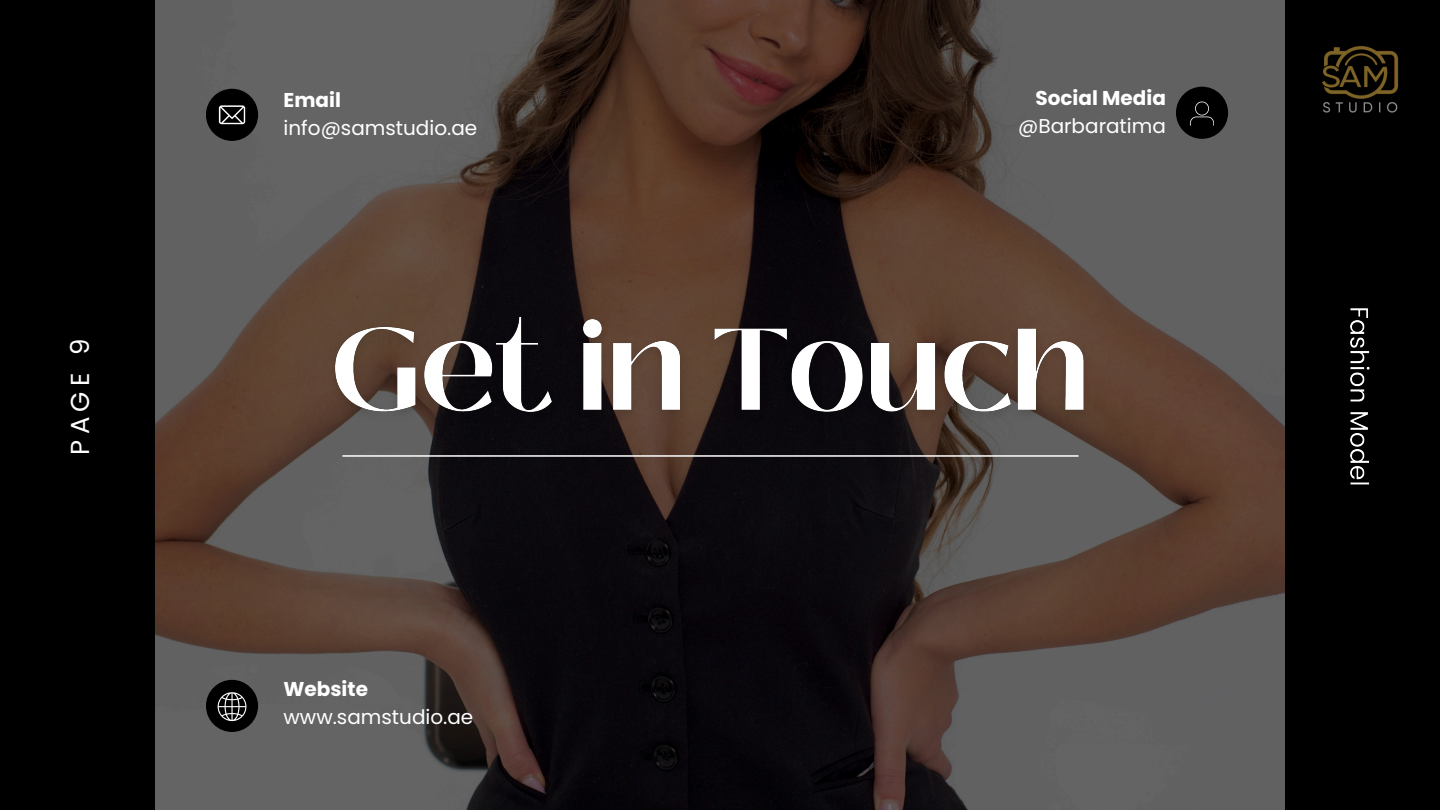
<style>
.page{position:relative;width:1440px;height:810px;background:#000}
.page>*{position:absolute;margin:0;border:0;box-sizing:border-box;transform-origin:0 0}
.t1{font:26px "Poppins";color:#fff}
.t2{font:20px "Poppins";color:#fff}
.t3{font:700 20px "Poppins";color:#fff}
</style>
<div class="page">
<img style="left:155px;top:0;width:1130px;height:810px">
<div style="left:206px;top:89px;width:52px;height:52px;background:#000;border-radius:50%"></div>
<svg style="left:219px;top:105px;width:26px;height:19px"></svg>
<div style="left:206px;top:680px;width:52px;height:52px;background:#000;border-radius:50%"></div>
<svg style="left:217px;top:692px;width:30px;height:30px"></svg>
<div style="left:1176px;top:87px;width:52px;height:52px;background:#000;border-radius:50%"></div>
<svg style="left:1190px;top:102px;width:24px;height:24px"></svg>
<img style="left:322px;top:283px;width:777px;height:175px">
<img style="left:1350px;top:308px;width:20px;height:177px">
<img style="left:1252px;top:0;width:147px;height:191px">
<p class="t1" style="left:62px;top:455px;width:117px;rotate:-90deg">PAGE 9</p>
<h2 class="t3" style="left:284px;top:86px;width:59px">Email</h2>
<p class="t2" style="left:284px;top:114px;width:195px">info@samstudio.ae</p>
<h4 class="t3" style="left:284px;top:675px;width:86px">Website</h4>
<p class="t2" style="left:284px;top:703px;width:191px">www.samstudio.ae</p>
<h4 class="t3" style="left:1036px;top:84px;width:132px">Social Media</h4>
<p class="t2" style="left:1018px;top:112px;width:149px">@Barbaratima</p>
</div>
